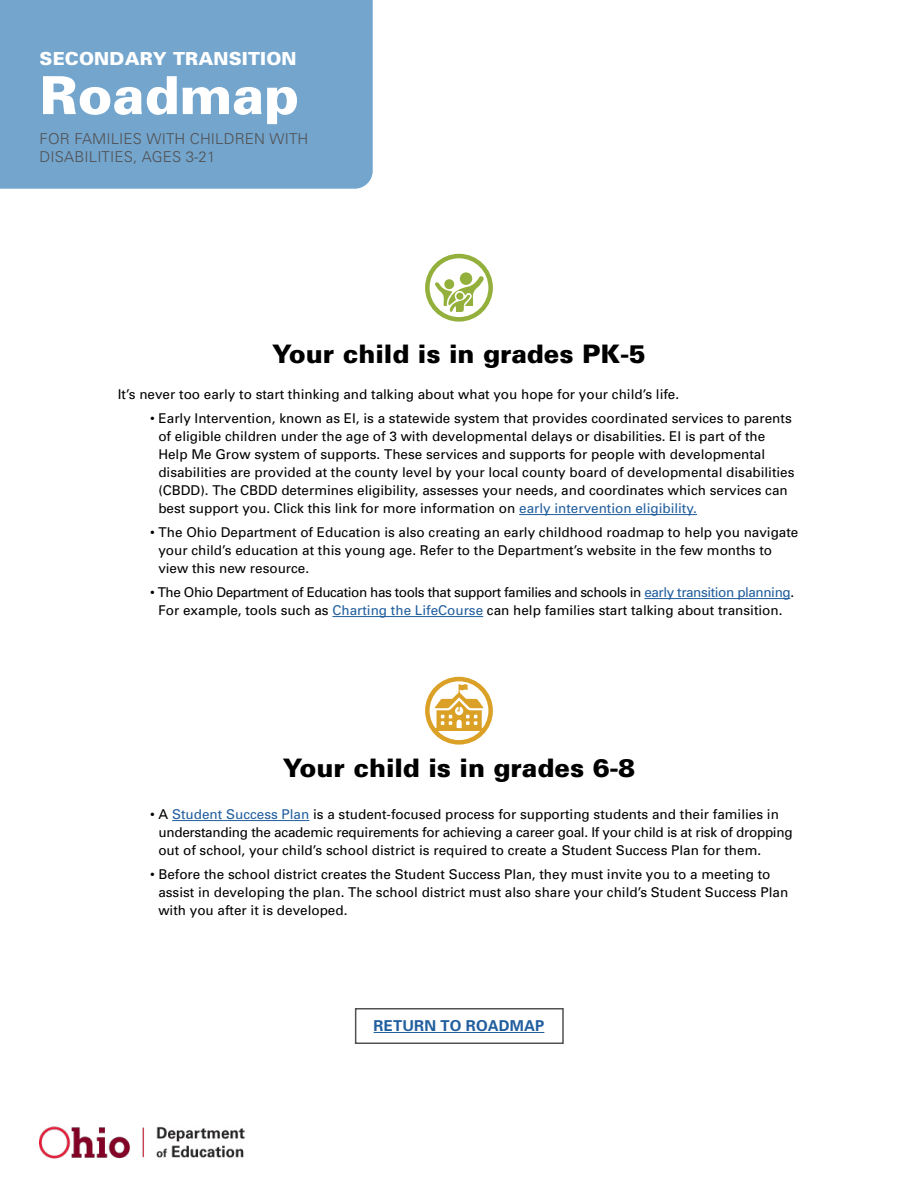
<style>
.page{position:relative;width:918px;height:1188px;background:#fff}
.page>*{position:absolute;margin:0;border:0;box-sizing:border-box;transform-origin:0 0}
.t1{font:900 52.5px "Univers";color:#fff}
.Headline{font:900 25.5px "Univers";color:#000}
.t2{font:900 18px "Univers";letter-spacing:.01em;color:#fff}
.t3{font:300 15px/18px "Univers";letter-spacing:.01em;color:#525051}
.Bullets{font:700 15px "Univers";letter-spacing:.01em;color:#215e9e}
.Bullets-2{font:13.5px/18px "Univers";color:#000}
.Bullets-3{font:13.5px/18px "Univers";letter-spacing:-.03em;color:#000;text-align:center}
.s1{color:#215e9e}
</style>
<div class="page">
<img style="left:40px;top:1126px;width:205px;height:33px">
<hr style="left:519px;top:514px;width:178px;height:1px;background:#215e9e">
<hr style="left:644px;top:598px;width:146px;height:1px;background:#215e9e">
<hr style="left:332px;top:616px;width:151px;height:1px;background:#215e9e">
<hr style="left:172px;top:820px;width:137px;height:1px;background:#215e9e">
<div style="left:0;top:0;width:373px;height:189px;background:#73a5cd"></div>
<div style="left:425px;top:254px;width:68px;height:68px;border:4px solid #93af3c;border-radius:50%"></div>
<div style="left:425px;top:677px;width:68px;height:68px;border:4px solid #dba026;border-radius:50%"></div>
<svg style="left:435px;top:684px;width:49px;height:47px"></svg>
<svg style="left:435px;top:276px;width:49px;height:36px"></svg>
<div style="left:460px;top:272px;width:12px;height:13px;background:#93af3c;border-radius:50%"></div>
<div style="left:444px;top:279px;width:10px;height:10px;background:#93af3c;border-radius:50%"></div>
<div style="left:456px;top:293px;width:7px;height:7px;background:#93af3c;border-radius:50%"></div>
<div style="left:355px;top:1008px;width:209px;height:36px;border:2px solid #525051"></div>
<hr style="left:374px;top:1032px;width:170px;height:1px;background:#215e9e">
<p class="t2" style="left:40px;top:47px;width:259px">SECONDARY TRANSITION</p>
<p class="t1" style="left:40px;top:63px;width:261px">Roadmap</p>
<p class="t3" style="left:40px;top:130px;width:270px">FOR FAMILIES WITH CHILDREN WITH<br>DISABILITIES, AGES 3-21</p>
<p class="Headline" style="left:272px;top:338px;width:375px">Your child is in grades PK-5</p>
<p class="Bullets-2" style="left:118px;top:386px;width:563px">It’s never too early to start thinking and talking about what you hope for your child’s life.</p>
<p class="Bullets-2" style="left:158px;top:410px;width:638px;text-indent:-8px">• Early Intervention, known as EI, is a statewide system that provides coordinated services to parents of eligible children under the age of 3 with developmental delays or disabilities. EI is part of the Help Me Grow system of supports. These services and supports for people with developmental disabilities are provided at the county level by your local county board of developmental disabilities (CBDD). The CBDD determines eligibility, assesses your needs, and coordinates which services can best support you. Click this link for more information on <span class="s1">early intervention eligibility.</span></p>
<p class="Bullets-2" style="left:158px;top:524px;width:642px;text-indent:-8px">• The Ohio Department of Education is also creating an early childhood roadmap to help you navigate your child’s education at this young age. Refer to the Department’s website in the few months to view this new resource.</p>
<p class="Bullets-3" style="left:150px;top:584px;width:645px">• The Ohio Department of Education has tools that support families and schools in <span class="s1">early transition planning</span>.<br>For example, tools such as <span class="s1">Charting the LifeCourse</span> can help families start talking about transition.</p>
<p class="Headline" style="left:283px;top:752px;width:354px">Your child is in grades 6-8</p>
<p class="Bullets-2" style="left:158px;top:806px;width:636px;text-indent:-8px">• A <span class="s1">Student Success Plan</span> is a student-focused process for supporting students and their families in understanding the academic requirements for achieving a career goal. If your child is at risk of dropping out of school, your child’s school district is required to create a Student Success Plan for them.</p>
<p class="Bullets-2" style="left:158px;top:866px;width:631px;text-indent:-8px">• Before the school district creates the Student Success Plan, they must invite you to a meeting to assist in developing the plan. The school district must also share your child’s Student Success Plan with you after it is developed.</p>
<p class="Bullets" style="left:374px;top:1017px;width:172px">RETURN TO ROADMAP</p>
</div>
